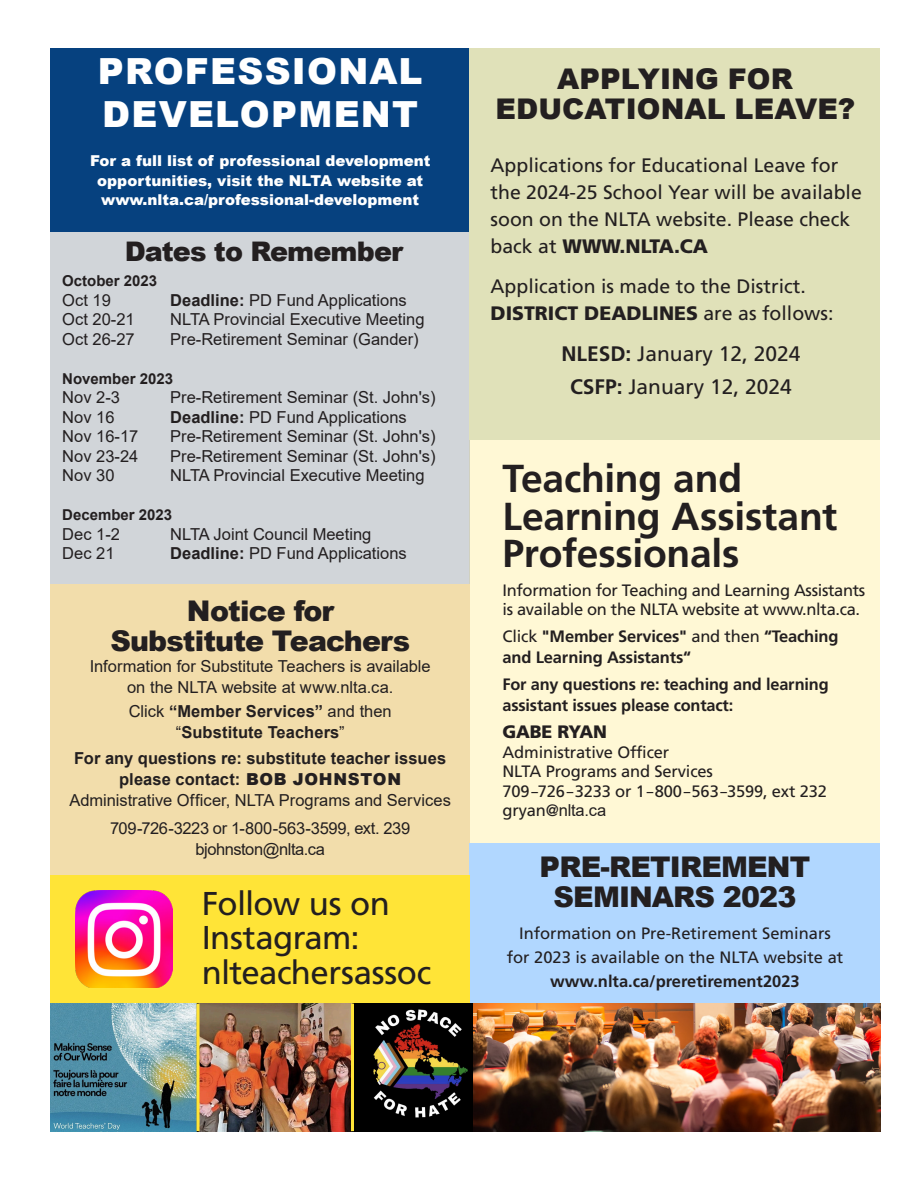
<style>
.page{position:relative;width:918px;height:1188px;background:#fff}
.page>*{position:absolute;margin:0;border:0;box-sizing:border-box;transform-origin:0 0}
.MM_-_Box_Ad_Text___Back_of_Bulletin__Adm{font:700 39px/37.5px "Frutiger LT Std";letter-spacing:-.005em;color:#231f20}
.MM_-_Box_Ad_Text___Back_of_Bulletin__Adm-2{font:900 36px "Arial";letter-spacing:.035em;color:#fff}
.MM_-_Box_Ad_Text___Back_of_Bulletin__Adm-3{font:33px/34.5px "Frutiger LT Std";letter-spacing:-.02em;color:#231f20}
.MM_-_Box_Ad_Text___Back_of_Bulletin__Adm-4{font:900 28.5px/30px "Arial";letter-spacing:-.03em;color:#231f20;text-align:center}
.MM_-_Box_Ad_Text___Back_of_Bulletin__Adm-5{font:900 28.5px "Arial";letter-spacing:.005em;color:#231f20}
.MM_-_Box_Ad_Text___Back_of_Bulletin__Adm-6{font:900 27px "Arial";letter-spacing:-.03em;color:#231f20}
.MM_-_Box_Ad_Text___Back_of_Bulletin__Adm-7{font:21px "Frutiger LT Std";color:#231f20}
.MM_-_Box_Ad_Text___Back_of_Bulletin__Adm-8{font:19.5px/27px "Frutiger LT Std";color:#231f20}
.MM_-_Box_Ad_Text___Back_of_Bulletin__Adm-9{font:900 18px "Frutiger LT Std";letter-spacing:-.01em;color:#231f20}
.MM_-_Box_Ad_Text___Back_of_Bulletin__Adm-10{font:16.5px/21px "Arial";color:#231f20;text-align:center}
.MM_-_Box_Ad_Text___Back_of_Bulletin__Adm-11{font:16.5px/19.5px "Frutiger LT Std";letter-spacing:-.01em;color:#231f20}
.MM_-_Box_Ad_Text___Back_of_Bulletin__Adm-12{font:700 16.5px/21px "Frutiger LT Std";letter-spacing:-.01em;color:#231f20}
.MM_-_Box_Ad_Text___Back_of_Bulletin__Adm-13{font:700 16.5px "Arial";letter-spacing:.005em;color:#231f20}
.MM_-_Box_Ad_Text___Back_of_Bulletin__Adm-14{font:16.5px "Arial";letter-spacing:-.02em;color:#231f20}
.MM_-_Box_Ad_Text___Back_of_Bulletin__Adm-15{font:16.5px "Arial";letter-spacing:-.03em;color:#231f20}
.MM_-_Box_Ad_Text___Back_of_Bulletin__Adm-16{font:900 15px/19.5px "Arial";color:#fff;text-align:center}
.MM_-_Box_Ad_Text___Back_of_Bulletin__Adm-17{font:700 15px "Arial";color:#231f20}
.s1{font-weight:700}
.s2{font-weight:400}
.s3{font-weight:900}
.s4{font-family:"Frutiger LT Std"}
</style>
<div class="page">
<div style="left:470px;top:439px;width:410px;height:404px;background:#fff8d5"></div>
<div style="left:50px;top:231px;width:420px;height:353px;background:#d1d5d9"></div>
<div style="left:50px;top:48px;width:420px;height:183px;background:#06417f"></div>
<div style="left:50px;top:584px;width:420px;height:291px;background:#f2ddab"></div>
<div style="left:470px;top:48px;width:410px;height:391px;background:#e0e1b9"></div>
<div style="left:470px;top:843px;width:410px;height:288px;background:#b1d7ff"></div>
<img style="left:472px;top:1004px;width:408px;height:127px">
<div style="left:50px;top:875px;width:420px;height:256px;background:#ffe437"></div>
<img style="left:75px;top:891px;width:97px;height:97px">
<img style="left:50px;top:1004px;width:422px;height:127px">
<svg style="left:196px;top:1004px;width:4px;height:127px"></svg>
<hr style="left:351px;top:1004px;width:3px;height:127px;background:#ffe437">
<p class="MM_-_Box_Ad_Text___Back_of_Bulletin__Adm-2" style="left:98px;top:45px;width:326px">PROFESSIONAL</p>
<p class="MM_-_Box_Ad_Text___Back_of_Bulletin__Adm-2" style="left:102px;top:88px;width:317px">DEVELOPMENT</p>
<p class="MM_-_Box_Ad_Text___Back_of_Bulletin__Adm-16" style="left:90px;top:151px;width:342px">For a full list of professional development opportunities, visit the NLTA website at www.nlta.ca/professional-development</p>
<p class="MM_-_Box_Ad_Text___Back_of_Bulletin__Adm-6" style="left:125px;top:232px;width:280px">Dates to Remember</p>
<p class="MM_-_Box_Ad_Text___Back_of_Bulletin__Adm-17" style="left:62px;top:270px;width:97px">October 2023</p>
<p class="MM_-_Box_Ad_Text___Back_of_Bulletin__Adm-10" style="left:62px;top:289px;width:50px">Oct 19</p>
<p class="MM_-_Box_Ad_Text___Back_of_Bulletin__Adm-10" style="left:170px;top:289px;width:238px"><span class="s1">Deadline:</span> PD Fund Applications</p>
<p class="MM_-_Box_Ad_Text___Back_of_Bulletin__Adm-10" style="left:62px;top:309px;width:74px">Oct 20-21</p>
<p class="MM_-_Box_Ad_Text___Back_of_Bulletin__Adm-10" style="left:170px;top:309px;width:256px">NLTA Provincial Executive Meeting</p>
<p class="MM_-_Box_Ad_Text___Back_of_Bulletin__Adm-10" style="left:62px;top:328px;width:74px">Oct 26-27</p>
<p class="MM_-_Box_Ad_Text___Back_of_Bulletin__Adm-10" style="left:170px;top:328px;width:250px">Pre-Retirement Seminar (Gander)</p>
<p class="MM_-_Box_Ad_Text___Back_of_Bulletin__Adm-17" style="left:62px;top:368px;width:112px">November 2023</p>
<p class="MM_-_Box_Ad_Text___Back_of_Bulletin__Adm-10" style="left:62px;top:387px;width:59px">Nov 2-3</p>
<p class="MM_-_Box_Ad_Text___Back_of_Bulletin__Adm-10" style="left:170px;top:387px;width:267px">Pre-Retirement Seminar (St. John's)</p>
<p class="MM_-_Box_Ad_Text___Back_of_Bulletin__Adm-10" style="left:62px;top:406px;width:54px">Nov 16</p>
<p class="MM_-_Box_Ad_Text___Back_of_Bulletin__Adm-10" style="left:170px;top:406px;width:238px"><span class="s1">Deadline:</span> PD Fund Applications</p>
<p class="MM_-_Box_Ad_Text___Back_of_Bulletin__Adm-10" style="left:62px;top:426px;width:78px">Nov 16-17</p>
<p class="MM_-_Box_Ad_Text___Back_of_Bulletin__Adm-10" style="left:170px;top:426px;width:267px">Pre-Retirement Seminar (St. John's)</p>
<p class="MM_-_Box_Ad_Text___Back_of_Bulletin__Adm-10" style="left:62px;top:445px;width:78px">Nov 23-24</p>
<p class="MM_-_Box_Ad_Text___Back_of_Bulletin__Adm-10" style="left:170px;top:445px;width:267px">Pre-Retirement Seminar (St. John's)</p>
<p class="MM_-_Box_Ad_Text___Back_of_Bulletin__Adm-10" style="left:62px;top:465px;width:54px">Nov 30</p>
<p class="MM_-_Box_Ad_Text___Back_of_Bulletin__Adm-10" style="left:170px;top:465px;width:256px">NLTA Provincial Executive Meeting</p>
<p class="MM_-_Box_Ad_Text___Back_of_Bulletin__Adm-17" style="left:62px;top:504px;width:112px">December 2023</p>
<p class="MM_-_Box_Ad_Text___Back_of_Bulletin__Adm-10" style="left:62px;top:523px;width:59px">Dec 1-2</p>
<p class="MM_-_Box_Ad_Text___Back_of_Bulletin__Adm-10" style="left:170px;top:523px;width:203px">NLTA Joint Council Meeting</p>
<p class="MM_-_Box_Ad_Text___Back_of_Bulletin__Adm-10" style="left:62px;top:543px;width:54px">Dec 21</p>
<p class="MM_-_Box_Ad_Text___Back_of_Bulletin__Adm-10" style="left:170px;top:543px;width:238px"><span class="s1">Deadline:</span> PD Fund Applications</p>
<p class="MM_-_Box_Ad_Text___Back_of_Bulletin__Adm-4" style="left:110px;top:595px;width:301px">Notice for<br>Substitute Teachers</p>
<p class="MM_-_Box_Ad_Text___Back_of_Bulletin__Adm-10" style="left:90px;top:656px;width:343px">Information for Substitute Teachers is available on the NLTA website at www.nlta.ca.</p>
<p class="MM_-_Box_Ad_Text___Back_of_Bulletin__Adm-13" style="left:129px;top:700px;width:265px"><span class="s2">Click</span> “Member Services” <span class="s2">and then</span></p>
<p class="MM_-_Box_Ad_Text___Back_of_Bulletin__Adm-13" style="left:176px;top:721px;width:170px"><span class="s2">“</span>Substitute Teachers<span class="s2">”</span></p>
<p class="MM_-_Box_Ad_Text___Back_of_Bulletin__Adm-13" style="left:74px;top:746px;width:374px">For any questions re: substitute teacher issues</p>
<p class="MM_-_Box_Ad_Text___Back_of_Bulletin__Adm-13" style="left:119px;top:767px;width:283px">please contact: <span class="s3">BOB JOHNSTON</span></p>
<p class="MM_-_Box_Ad_Text___Back_of_Bulletin__Adm-10" style="left:69px;top:789px;width:383px">Administrative Officer, NLTA Programs and Services</p>
<p class="MM_-_Box_Ad_Text___Back_of_Bulletin__Adm-14" style="left:110px;top:817px;width:302px">709-726-3223 or 1-800-563-3599, ext. 239</p>
<p class="MM_-_Box_Ad_Text___Back_of_Bulletin__Adm-15" style="left:195px;top:838px;width:131px">bjohnston@nlta.ca</p>
<p class="MM_-_Box_Ad_Text___Back_of_Bulletin__Adm-3" style="left:202px;top:886px;width:231px">Follow us on<br>Instagram: nlteachersassoc</p>
<p class="MM_-_Box_Ad_Text___Back_of_Bulletin__Adm-5" style="left:557px;top:59px;width:237px">APPLYING FOR</p>
<p class="MM_-_Box_Ad_Text___Back_of_Bulletin__Adm-5" style="left:495px;top:89px;width:361px">EDUCATIONAL LEAVE?</p>
<p class="MM_-_Box_Ad_Text___Back_of_Bulletin__Adm-8" style="left:490px;top:152px;width:373px">Applications for Educational Leave for the 2024-25 School Year will be available soon on the NLTA website. Please check back at <span class="s3">WWW.NLTA.CA</span></p>
<p class="MM_-_Box_Ad_Text___Back_of_Bulletin__Adm-8" style="left:490px;top:273px;width:345px">Application is made to the District.<br><span class="s3">DISTRICT DEADLINES</span> are as follows:</p>
<p class="MM_-_Box_Ad_Text___Back_of_Bulletin__Adm-7" style="left:561px;top:341px;width:241px"><span class="s1">NLESD:</span> January 12, 2024</p>
<p class="MM_-_Box_Ad_Text___Back_of_Bulletin__Adm-7" style="left:570px;top:374px;width:223px"><span class="s1">CSFP:</span> January 12, 2024</p>
<p class="MM_-_Box_Ad_Text___Back_of_Bulletin__Adm" style="left:502px;top:460px;width:336px">Teaching and<br>Learning Assistant</p>
<p class="MM_-_Box_Ad_Text___Back_of_Bulletin__Adm" style="left:502px;top:535px;width:238px">Professionals</p>
<p class="MM_-_Box_Ad_Text___Back_of_Bulletin__Adm-11" style="left:502px;top:581px;width:364px">Information for Teaching and Learning Assistants is available on the NLTA website at www.nlta.ca.</p>
<p class="MM_-_Box_Ad_Text___Back_of_Bulletin__Adm-12" style="left:502px;top:626px;width:338px"><span class="s2">Click</span> "Member Services" <span class="s2">and then</span> “Teaching and Learning Assistants“</p>
<p class="MM_-_Box_Ad_Text___Back_of_Bulletin__Adm-12" style="left:502px;top:674px;width:328px">For any questions re: teaching and learning assistant issues please contact:</p>
<p class="MM_-_Box_Ad_Text___Back_of_Bulletin__Adm-9" style="left:502px;top:721px;width:106px">GABE RYAN</p>
<p class="MM_-_Box_Ad_Text___Back_of_Bulletin__Adm-11" style="left:502px;top:743px;width:212px">Administrative Officer<br>NLTA Programs and Services</p>
<p class="MM_-_Box_Ad_Text___Back_of_Bulletin__Adm-11" style="left:502px;top:782px;width:326px">709–726–3233 or 1–800–563–3599, ext 232</p>
<p class="MM_-_Box_Ad_Text___Back_of_Bulletin__Adm-10" style="left:502px;top:800px;width:105px"><span class="s4">gryan@</span>nlta.ca</p>
<p class="MM_-_Box_Ad_Text___Back_of_Bulletin__Adm-4" style="left:540px;top:851px;width:272px">PRE-RETIREMENT</p>
<p class="MM_-_Box_Ad_Text___Back_of_Bulletin__Adm-4" style="left:554px;top:881px;width:244px">SEMINARS 2023</p>
<p class="MM_-_Box_Ad_Text___Back_of_Bulletin__Adm-11" style="left:519px;top:923px;width:313px">Information on Pre-Retirement Seminars</p>
<p class="MM_-_Box_Ad_Text___Back_of_Bulletin__Adm-11" style="left:507px;top:947px;width:338px">for 2023 is available on the NLTA website at</p>
<p class="MM_-_Box_Ad_Text___Back_of_Bulletin__Adm-12" style="left:550px;top:971px;width:251px">www.nlta.ca/preretirement2023</p>
</div>
